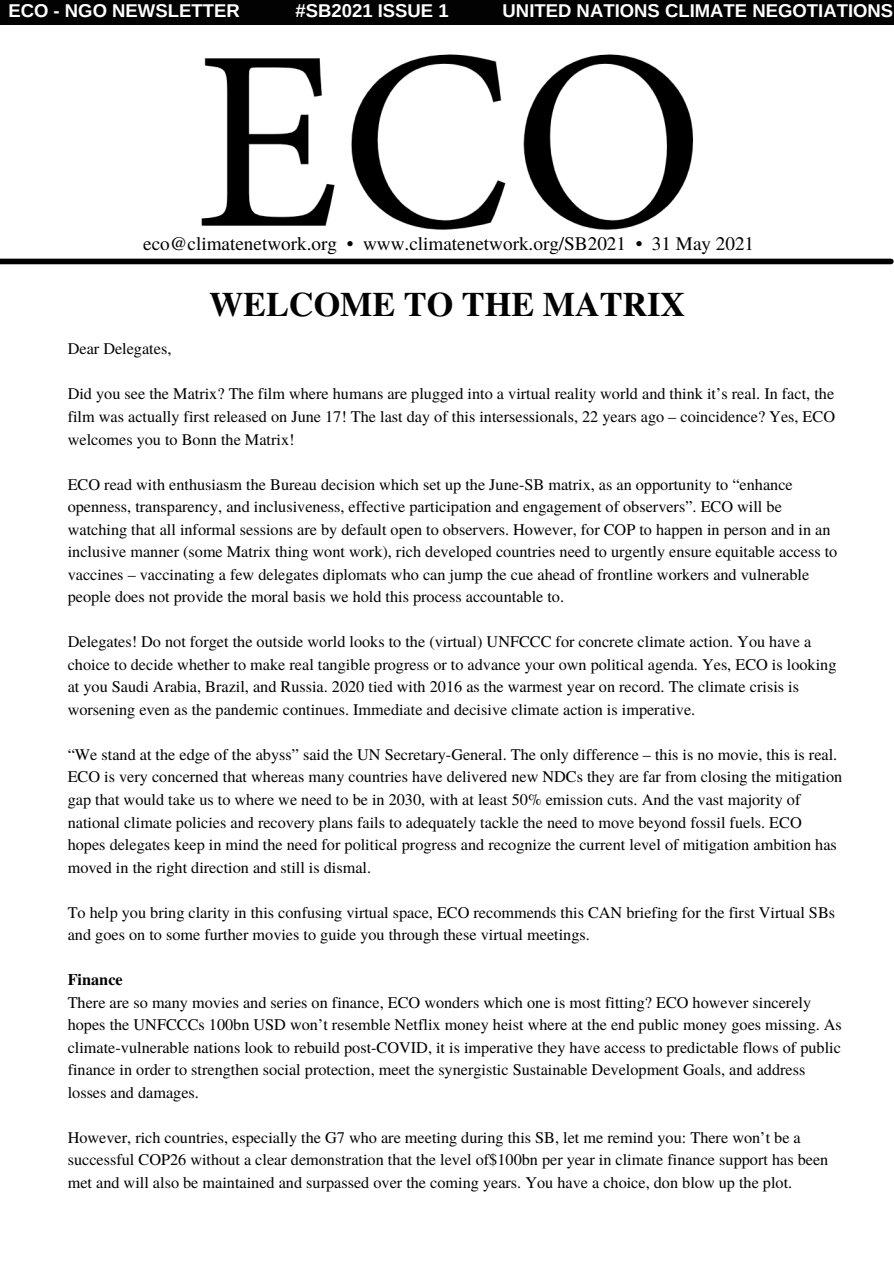
<style>
.page{position:relative;width:894px;height:1264px;background:#fff}
.page>*{position:absolute;margin:0;border:0;box-sizing:border-box;transform-origin:0 0}
.t1{font:700 34.2px "Te X Gyre Termes";color:#020202}
.t2{font:19.2px "Te X Gyre Termes";color:#020202}
.t3{font:700 18.45px "Arimo";color:#fff}
.t4{font:16.2px/22.5px "Te X Gyre Termes";color:#020202}
.t5{font:700 16.2px "Te X Gyre Termes";color:#020202}
</style>
<div class="page">
<img style="left:201px;top:54px;width:492px;height:176px">
<div style="left:0;top:0;width:893px;height:25px;background:#020202"></div>
<div style="left:0;top:259px;width:890px;height:5px;background:#000"></div>
<p class="t3" style="left:8px;top:1px;width:233px">ECO - NGO NEWSLETTER</p>
<p class="t3" style="left:502px;top:1px;width:392px">UNITED NATIONS CLIMATE NEGOTIATIONS</p>
<p class="t3" style="left:295px;top:1px;width:155px">#SB2021 ISSUE 1</p>
<p class="t2" style="left:143px;top:230px;width:612px">eco@climatenetwork.org • www.climatenetwork.org/SB2021 • 31 May 2021</p>
<p class="t1" style="left:209px;top:277px;width:477px">WELCOME TO THE MATRIX</p>
<p class="t4" style="left:68px;top:337px;width:105px">Dear Delegates,</p>
<p class="t4" style="left:68px;top:382px;width:768px;text-align:justify">Did you see the Matrix? The film where humans are plugged into a virtual reality world and think it’s real. In fact, the film was actually first released on June 17! The last day of this intersessionals, 22 years ago – coincidence? Yes, ECO welcomes you to Bonn the Matrix!</p>
<p class="t4" style="left:68px;top:472px;width:770px">ECO read with enthusiasm the Bureau decision which set up the June-SB matrix, as an opportunity to “enhance openness, transparency, and inclusiveness, effective participation and engagement of observers”. ECO will be watching that all informal sessions are by default open to observers. However, for COP to happen in person and in an inclusive manner (some Matrix thing wont work), rich developed countries need to urgently ensure equitable access to vaccines – vaccinating a few delegates diplomats who can jump the cue ahead of frontline workers and vulnerable people does not provide the moral basis we hold this process accountable to.</p>
<p class="t4" style="left:68px;top:629px;width:770px">Delegates! Do not forget the outside world looks to the (virtual) UNFCCC for concrete climate action. You have a choice to decide whether to make real tangible progress or to advance your own political agenda. Yes, ECO is looking at you Saudi Arabia, Brazil, and Russia. 2020 tied with 2016 as the warmest year on record. The climate crisis is worsening even as the pandemic continues. Immediate and decisive climate action is imperative.</p>
<p class="t4" style="left:68px;top:742px;width:775px">“We stand at the edge of the abyss” said the UN Secretary-General. The only difference – this is no movie, this is real.<br>ECO is very concerned that whereas many countries have delivered new NDCs they are far from closing the mitigation gap that would take us to where we need to be in 2030, with at least 50% emission cuts. And the vast majority of national climate policies and recovery plans fails to adequately tackle the need to move beyond fossil fuels. ECO hopes delegates keep in mind the need for political progress and recognize the current level of mitigation ambition has moved in the right direction and still is dismal.</p>
<p class="t4" style="left:68px;top:900px;width:768px">To help you bring clarity in this confusing virtual space, ECO recommends this CAN briefing for the first Virtual SBs and goes on to some further movies to guide you through these virtual meetings.</p>
<p class="t5" style="left:68px;top:967px;width:56px">Finance</p>
<p class="t4" style="left:68px;top:990px;width:775px">There are so many movies and series on finance, ECO wonders which one is most fitting? ECO however sincerely hopes the UNFCCCs 100bn USD won’t resemble Netflix money heist where at the end public money goes missing. As climate-vulnerable nations look to rebuild post-COVID, it is imperative they have access to predictable flows of public finance in order to strengthen social protection, meet the synergistic Sustainable Development Goals, and address losses and damages.</p>
<p class="t4" style="left:68px;top:1125px;width:761px">However, rich countries, especially the G7 who are meeting during this SB, let me remind you: There won’t be a successful COP26 without a clear demonstration that the level of$100bn per year in climate finance support has been met and will also be maintained and surpassed over the coming years. You have a choice, don blow up the plot.</p>
</div>
